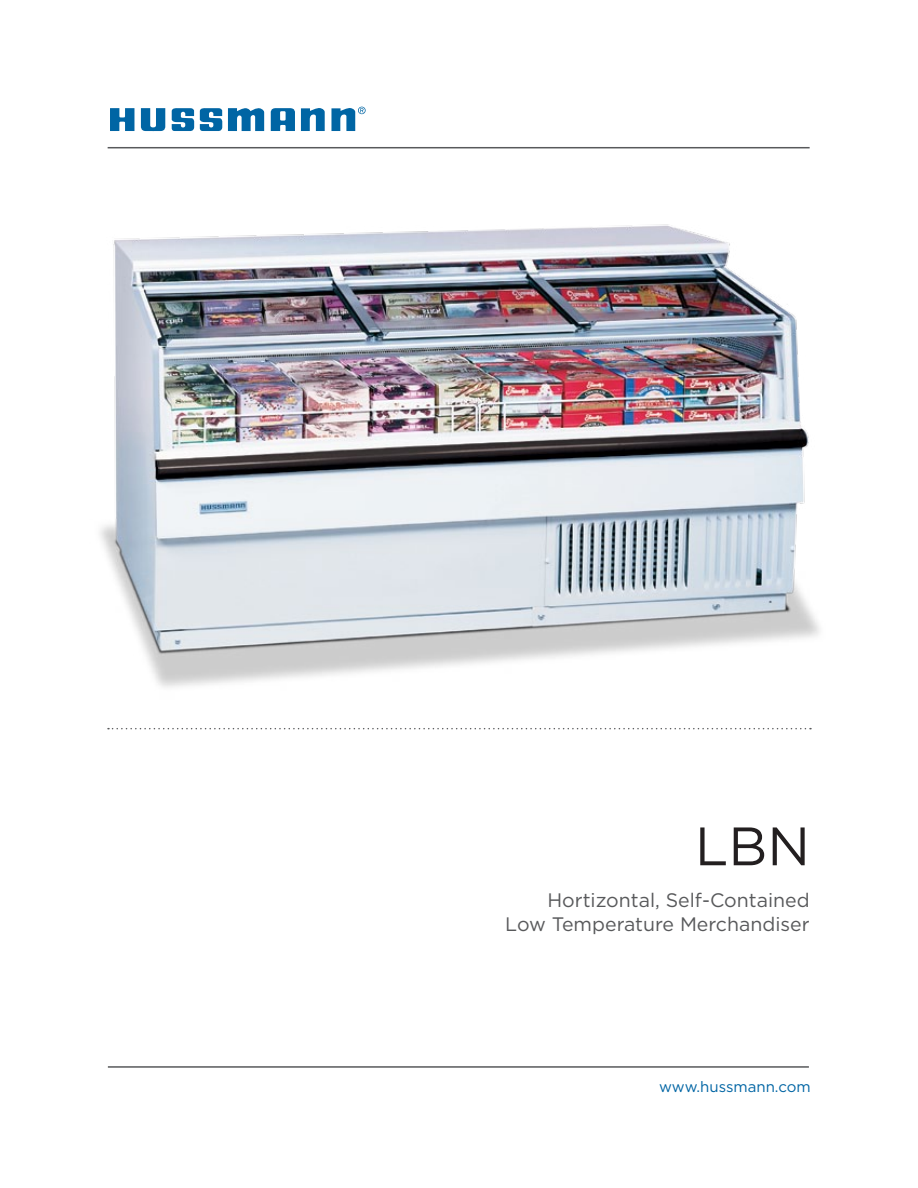
<style>
.page{position:relative;width:918px;height:1188px;background:#fff}
.page>*{position:absolute;margin:0;border:0;box-sizing:border-box;transform-origin:0 0}
.t1{font:54px "Gotham";color:#231f20}
.t2{font:19.5px/24px "Gotham";color:#58595b;text-align:right}
.t3{font:15px "Gotham";color:#0065a4}
</style>
<div class="page">
<img style="left:100px;top:224px;width:720px;height:464px">
<svg style="left:108px;top:728px;width:703px;height:1px"></svg>
<svg style="left:301px;top:108px;width:24px;height:23px"></svg>
<svg style="left:228px;top:108px;width:36px;height:23px"></svg>
<svg style="left:200px;top:108px;width:22px;height:23px"></svg>
<svg style="left:141px;top:108px;width:53px;height:23px"></svg>
<svg style="left:110px;top:108px;width:24px;height:23px"></svg>
<svg style="left:331px;top:107px;width:35px;height:24px"></svg>
<svg style="left:270px;top:108px;width:25px;height:23px"></svg>
<hr style="left:108px;top:147px;width:702px;height:1px;background:#58595b">
<hr style="left:108px;top:1066px;width:701px;height:2px;background:#58595b">
<h1 class="t1" style="left:695px;top:813px;width:117px">LBN</h1>
<p class="t2" style="left:505px;top:888px;width:306px">Hortizontal, Self-Contained<br>Low Temperature Merchandiser</p>
<p class="t3" style="left:659px;top:1078px;width:153px">www.hussmann.com</p>
</div>
